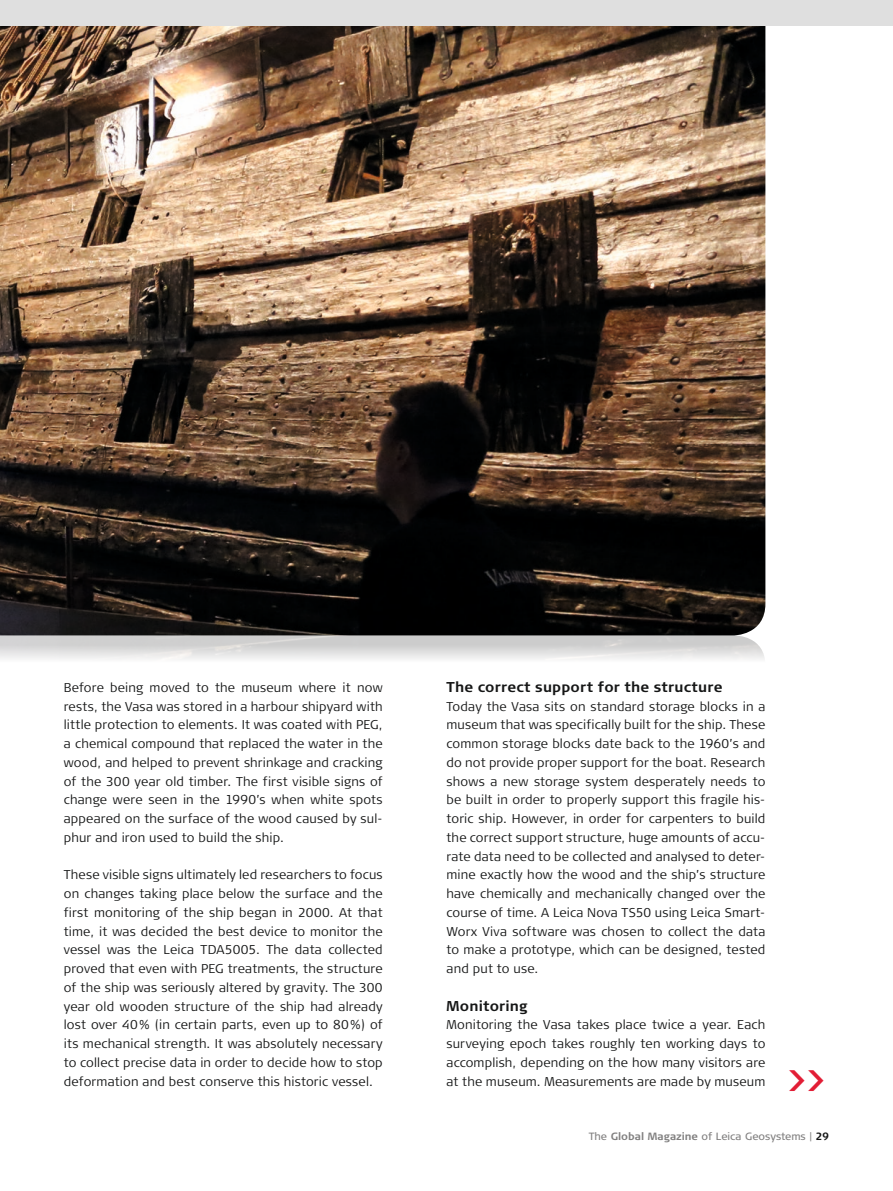
<style>
.page{position:relative;width:893px;height:1191px;background:#fff}
.page>*{position:absolute;margin:0;border:0;box-sizing:border-box;transform-origin:0 0}
.t1{font:700 30.75px "Signa Column";color:#e21d35}
.t2{font:700 14.25px "Signa Column";letter-spacing:.01em;color:#151616}
.t3{font:300 12.75px/18.8px "Signa Column";letter-spacing:.015em;color:#151616;text-align:justify}
.t4{font:10.5px "Signa Column";color:#818080}
.s1{font-weight:700}
.s2{font-weight:700;color:#151616}
</style>
<div class="page">
<img style="left:0;top:26px;width:765px;height:609px">
<svg style="left:0;top:635px;width:764px;height:24px;background:#d6d6d6"></svg>
<div style="left:0;top:0;width:893px;height:26px;background:#dfdfdf"></div>
<p class="t3" style="left:64px;top:678px;width:320px">Before being moved to the museum where it now rests, the Vasa was stored in a harbour shipyard with little protection to elements. It was coated with PEG, a chemical compound that replaced the water in the wood, and helped to prevent shrinkage and cracking of the 300 year old timber. The first visible signs of change were seen in the 1990’s when white spots appeared on the surface of the wood caused by sul&shy;phur and iron used to build the ship.</p>
<p class="t3" style="left:64px;top:865px;width:320px">These visible signs ultimately led researchers to focus on changes taking place below the surface and the first monitoring of the ship began in 2000. At that time, it was decided the best device to monitor the vessel was the Leica TDA5005. The data collected proved that even with PEG treatments, the structure of the ship was seriously altered by gravity. The 300 year old wooden structure of the ship had already lost over 40% (in certain parts, even up to 80%) of its mechanical strength. It was absolutely necessary to collect precise data in order to decide how to stop deformation and best conserve this historic vessel.</p>
<p class="t2" style="left:446px;top:678px;width:277px">The correct support for the structure</p>
<p class="t3" style="left:446px;top:696px;width:320px">Today the Vasa sits on standard storage blocks in a museum that was specifically built for the ship. These common storage blocks date back to the 1960’s and do not provide proper support for the boat. Research shows a new storage system desperately needs to be built in order to properly support this fragile his&shy;toric ship. However, in order for carpenters to build the correct support structure, huge amounts of accu&shy;rate data need to be collected and analysed to deter&shy;mine exactly how the wood and the ship’s structure have chemically and mechanically changed over the course of time. A Leica Nova TS50 using Leica Smart-Worx Viva software was chosen to collect the data to make a prototype, which can be designed, tested and put to use.</p>
<p class="t2" style="left:446px;top:997px;width:82px">Monitoring</p>
<p class="t3" style="left:446px;top:1015px;width:320px">Monitoring the Vasa takes place twice a year. Each surveying epoch takes roughly ten working days to accomplish, depending on the how many visitors are at the museum. Measurements are made by museum</p>
<h1 class="t1" style="left:787px;top:1062px;width:40px">&gt;&gt;</h1>
<p class="t4" style="left:589px;top:1129px;width:242px">The <span class="s1">Global Magazine</span> of Leica Geosystems | <span class="s2">29</span></p>
</div>
